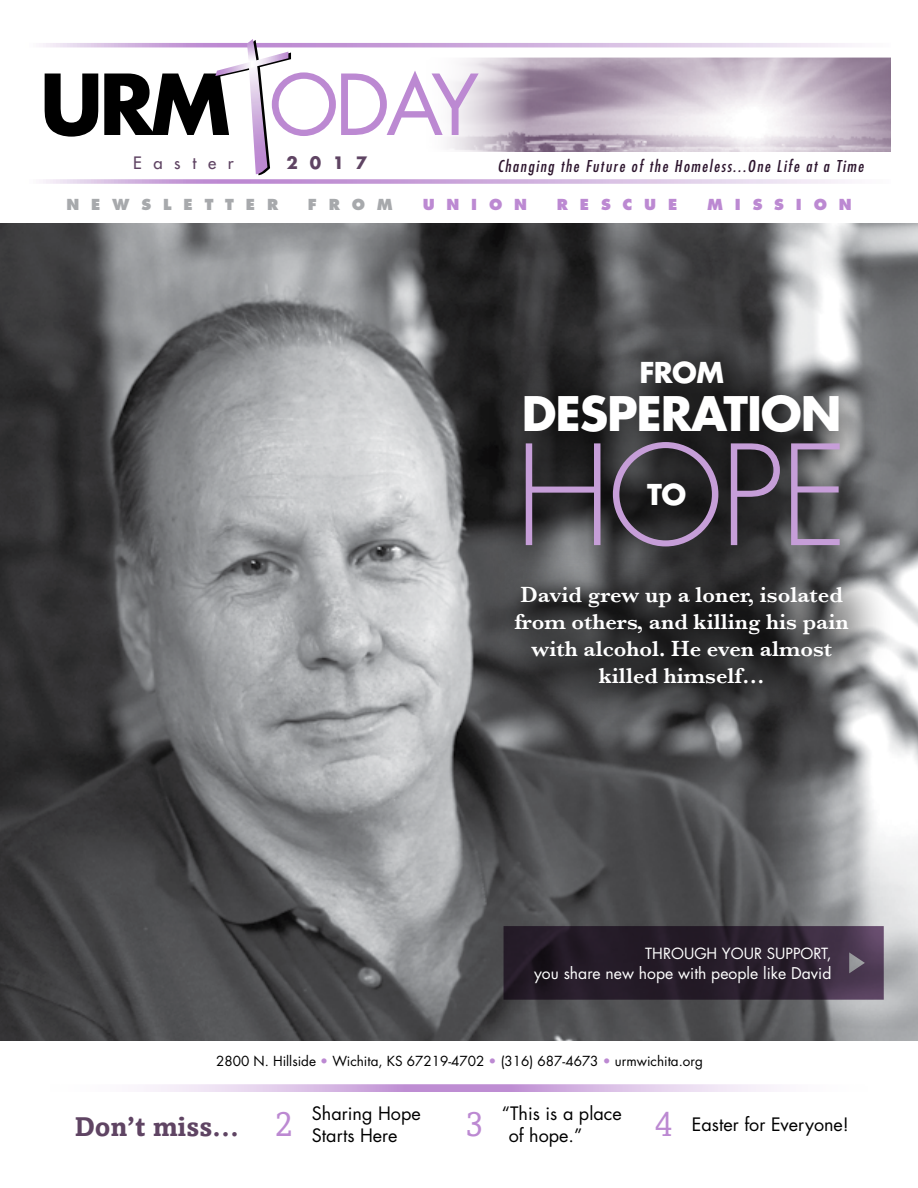
<style>
.page{position:relative;width:918px;height:1188px;background:#fff}
.page>*{position:absolute;margin:0;border:0;box-sizing:border-box;transform-origin:0 0}
.t1{font:300 134.85px "Futura";color:#c69ed8}
.t2{font:81.6px "Futura";color:#bc89d2}
.t3{font:700 46.35px "Futura";letter-spacing:-.025em;color:#fff}
.t4{font:36px "Amasis";color:#bc89d2}
.t5{font:700 28.05px "Futura";letter-spacing:-.025em;color:#fff}
.t6{font:700 27px "Amasis";color:#5f4463}
.t7{font:600 22.5px/27px "Baskerville";color:#fff;text-align:center}
.t8{font:18px/21.6px "Futura";color:#000}
.t9{font:16.65px "Futura";letter-spacing:.7em;color:#5f4463}
.t10{font:700 16.65px "Futura";color:#5f4463}
.t11{font:italic condensed 15.9px "Futura";letter-spacing:.1em;color:#2d152e}
.t12{font:15.75px "Futura";color:#fff}
.t13{font:15px "Futura";color:#fff}
.t14{font:800 14.85px "Futura";letter-spacing:.8em;color:#bc89d2}
.t15{font:800 14.85px "Futura";letter-spacing:.8em;color:#a7a9ac}
.t16{font:13.5px "Futura";color:#000}
.s1{font-weight:700;color:#000}
.s2{color:#bc89d2}
.s3{font-family:"Amasis";font-size:36px;color:#bc89d2}
</style>
<div class="page">
<img style="left:0;top:223px;width:918px;height:817px">
<div style="left:488px;top:323px;width:400px;height:273px;background:#000;opacity:.55"></div>
<div style="left:479px;top:552px;width:417px;height:181px;background:#000;opacity:.55"></div>
<svg style="left:504px;top:926px;width:380px;height:74px"></svg>
<img style="left:447px;top:58px;width:444px;height:93px">
<svg style="left:43px;top:43px;width:809px;height:4px"></svg>
<svg style="left:215px;top:39px;width:76px;height:136px"></svg>
<svg style="left:43px;top:179px;width:809px;height:5px"></svg>
<svg style="left:143px;top:1084px;width:634px;height:7px"></svg>
<h2 class="t2" style="left:40px;top:49px;width:441px"><span class="s1">URM</span> ODAY</h2>
<p class="t9" style="left:133px;top:152px;width:102px">Easter</p>
<p class="t10" style="left:287px;top:151px;width:82px">2017</p>
<p class="t11" style="left:497px;top:156px;width:368px">Changing the Future of the Homeless...One Life at a Time</p>
<p class="t15" style="left:67px;top:195px;width:213px">NEWSLETTER</p>
<p class="t15" style="left:308px;top:195px;width:86px">FROM</p>
<p class="t14" style="left:423px;top:195px;width:106px">UNION</p>
<p class="t14" style="left:557px;top:195px;width:122px">RESCUE</p>
<p class="t14" style="left:707px;top:195px;width:146px">MISSION</p>
<p class="t5" style="left:639px;top:353px;width:86px">FROM</p>
<h3 class="t3" style="left:522px;top:381px;width:321px">DESPERATION</h3>
<h1 class="t1" style="left:515px;top:409px;width:335px">HOPE</h1>
<p class="t5" style="left:647px;top:475px;width:41px">TO</p>
<p class="t7" style="left:514px;top:581px;width:336px">David grew up a loner, isolated from others, and killing his pain with alcohol. He even almost killed himself…</p>
<p class="t13" style="left:645px;top:943px;width:188px">THROUGH YOUR SUPPORT,</p>
<p class="t12" style="left:534px;top:962px;width:299px">you share new hope with people like David</p>
<p class="t16" style="left:216px;top:1052px;width:488px">2800 N. Hillside <span class="s2">•</span> Wichita, KS 67219-4702 <span class="s2">•</span> (316) 687-4673 <span class="s2">•</span> urmwichita.org</p>
<p class="t6" style="left:75px;top:1110px;width:166px">Don’t miss…</p>
<p class="t8" style="left:274px;top:1103px;width:148px;text-indent:37px">Sharing Hope<br><sup>2</sup> Starts Here</p>
<h3 class="t4" style="left:465px;top:1103px;width:20px">3</h3>
<p class="t8" style="left:654px;top:1114px;width:196px"><span class="s3">4</span> Easter for Everyone!</p>
<p class="t8" style="left:509px;top:1103px;width:115px;text-indent:-7px">“This is a place of hope.”</p>
</div>
